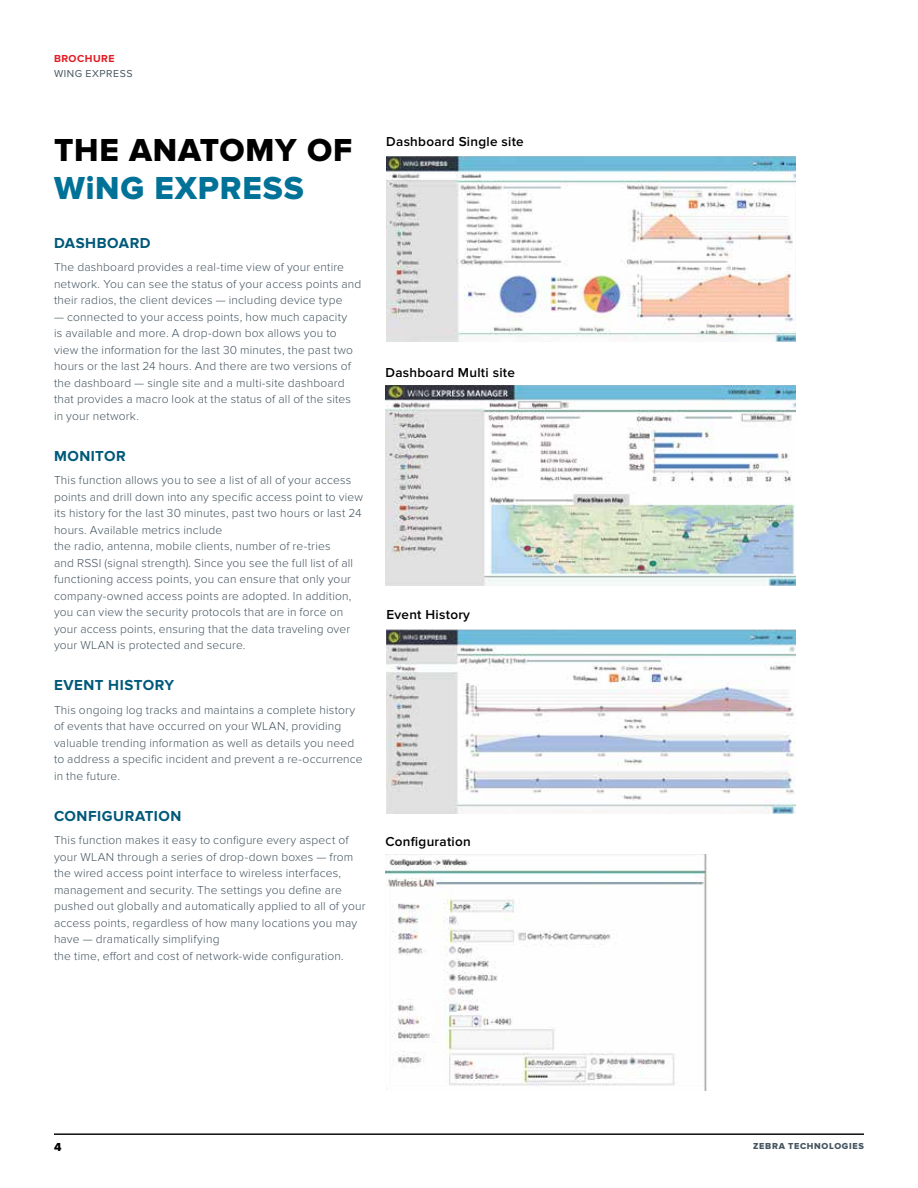
<style>
.page{position:relative;width:918px;height:1188px;background:#fff}
.page>*{position:absolute;margin:0;border:0;box-sizing:border-box;transform-origin:0 0}
.t1{font:33px "Proxima Nova Extrabld";letter-spacing:.025em;color:#000}
.t2{font:33px "Proxima Nova Extrabld";letter-spacing:.025em;color:#007298}
.t3{font:700 15px "Proxima Nova";letter-spacing:.035em;color:#005979}
.t4{font:600 13.5px "Proxima Nova";letter-spacing:.02em;color:#000}
.t5{font:300 12px/16.5px "Proxima Nova";letter-spacing:.015em;color:#455560}
.t6{font:12px "Proxima Nova Extrabld";color:#000}
.t7{font:10.5px "Proxima Nova";letter-spacing:.05em;color:#455560}
.t8{font:700 10.5px "Proxima Nova";letter-spacing:.045em;color:#e31b23}
.t9{font:9px "Proxima Nova Extrabld";letter-spacing:.075em;color:#455560}
</style>
<div class="page">
<hr style="left:54px;top:1134px;width:810px;height:1px;background:#000">
<img style="left:386px;top:156px;width:410px;height:186px">
<img style="left:386px;top:385px;width:410px;height:200px">
<img style="left:386px;top:854px;width:323px;height:237px">
<img style="left:386px;top:630px;width:410px;height:183px">
<p class="t8" style="left:54px;top:53px;width:62px">BROCHURE</p>
<p class="t7" style="left:54px;top:67px;width:80px">WING EXPRESS</p>
<h1 class="t1" style="left:54px;top:131px;width:300px">THE ANATOMY OF</h1>
<h1 class="t2" style="left:54px;top:169px;width:251px">WiNG EXPRESS</h1>
<p class="t3" style="left:54px;top:234px;width:98px">DASHBOARD</p>
<p class="t5" style="left:54px;top:259px;width:309px">The dashboard provides a real-time view of your entire network. You can see the status of your access points and their radios, the client devices — including device type</p>
<p class="t5" style="left:54px;top:308px;width:301px">— connected to your access points, how much capacity is available and more. A drop-down box allows you to view the information for the last 30 minutes, the past two hours or the last 24 hours. And there are two versions of the dashboard — single site and a multi-site dashboard that provides a macro look at the status of all of the sites in your network.</p>
<p class="t3" style="left:54px;top:447px;width:73px">MONITOR</p>
<p class="t5" style="left:54px;top:472px;width:311px">This function allows you to see a list of all of your access points and drill down into any specific access point to view its history for the last 30 minutes, past two hours or last 24 hours. Available metrics include<br>the radio, antenna, mobile clients, number of re-tries<br>and RSSI (signal strength). Since you see the full list of all functioning access points, you can ensure that only your company-owned access points are adopted. In addition, you can view the security protocols that are in force on your access points, ensuring that the data traveling over your WLAN is protected and secure.</p>
<p class="t3" style="left:54px;top:677px;width:122px">EVENT HISTORY</p>
<p class="t5" style="left:54px;top:701px;width:310px">This ongoing log tracks and maintains a complete history of events that have occurred on your WLAN, providing valuable trending information as well as details you need to address a specific incident and prevent a re-occurrence in the future.</p>
<p class="t3" style="left:54px;top:807px;width:129px">CONFIGURATION</p>
<p class="t5" style="left:54px;top:832px;width:313px">This function makes it easy to configure every aspect of your WLAN through a series of drop-down boxes — from the wired access point interface to wireless interfaces, management and security. The settings you define are pushed out globally and automatically applied to all of your access points, regardless of how many locations you may have — dramatically simplifying<br>the time, effort and cost of network-wide configuration.</p>
<p class="t4" style="left:386px;top:134px;width:139px">Dashboard Single site</p>
<p class="t4" style="left:385px;top:365px;width:131px">Dashboard Multi site</p>
<p class="t4" style="left:386px;top:607px;width:85px">Event History</p>
<p class="t4" style="left:385px;top:834px;width:87px">Configuration</p>
<p class="t6" style="left:54px;top:1140px;width:9px">4</p>
<p class="t9" style="left:753px;top:1141px;width:112px">ZEBRA TECHNOLOGIES</p>
</div>
